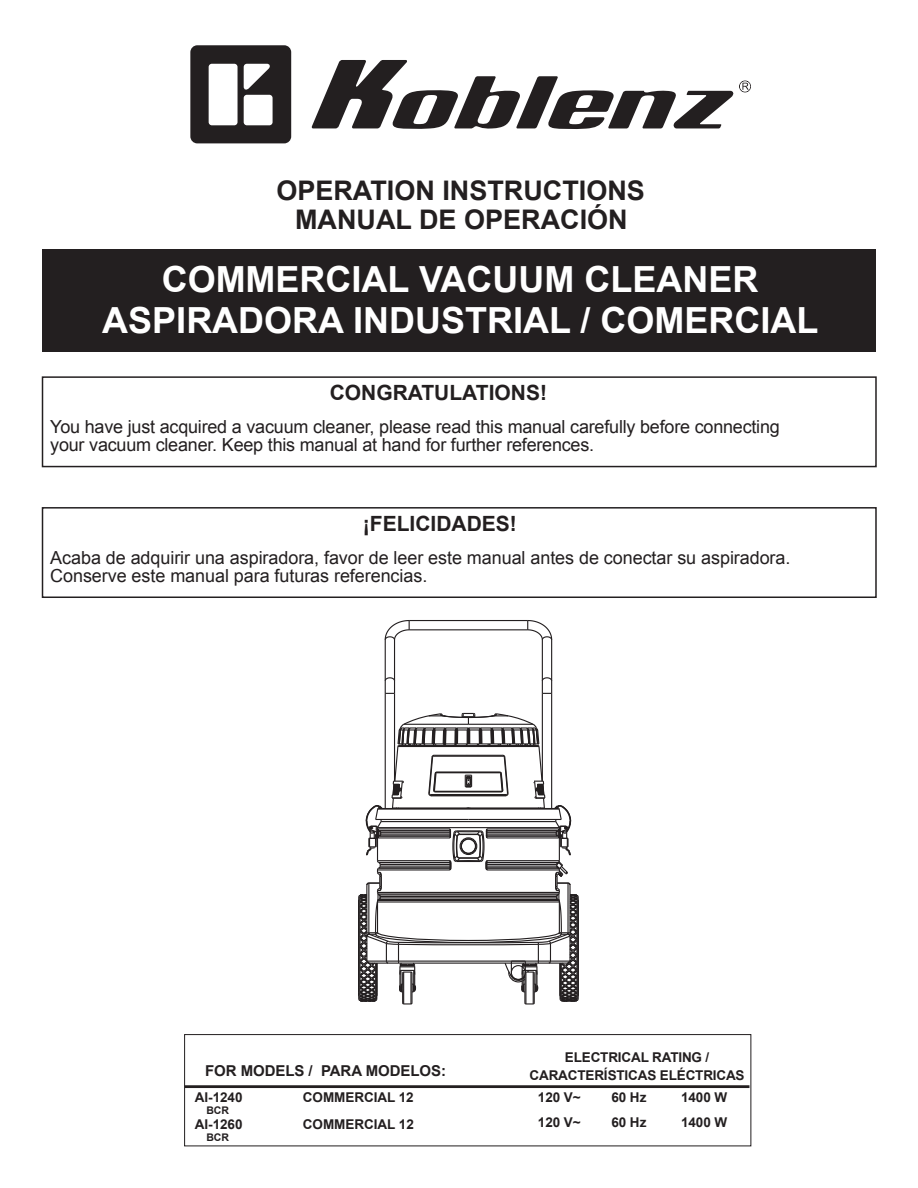
<style>
.page{position:relative;width:918px;height:1188px;background:#fff}
.page>*{position:absolute;margin:0;border:0;box-sizing:border-box;transform-origin:0 0}
.t1{font:700 36px/40.5px "Arial";color:#fff;text-align:center}
.t2{font:700 27px/28.5px "Arial";color:#231f20;text-align:center}
.t3{font:700 21px "Arial";color:#231f20}
.t4{font:18px/18px "Arial";letter-spacing:-.01em;color:#231f20}
.t5{font:700 15px "Arial";letter-spacing:-.005em;color:#231f20}
.t6{font:700 13.5px/24.9px "Arial";letter-spacing:-.005em;color:#231f20}
.t7{font:700 10.5px "Arial";letter-spacing:-.005em;color:#231f20}
</style>
<div class="page">
<div style="left:43px;top:250px;width:833px;height:102px;background:#231f20"></div>
<div style="left:42px;top:376px;width:835px;height:91px;border:2px solid #231f20"></div>
<div style="left:42px;top:507px;width:835px;height:91px;border:2px solid #231f20"></div>
<div style="left:184px;top:1034px;width:567px;height:112px;border:1px solid #231f20"></div>
<hr style="left:185px;top:1085px;width:564px;height:3px;background:#231f20">
<hr style="left:385px;top:693px;width:1px;height:116px;background:#231f20">
<hr style="left:394px;top:693px;width:1px;height:88px;background:#231f20">
<hr style="left:542px;top:693px;width:1px;height:88px;background:#231f20">
<hr style="left:551px;top:693px;width:1px;height:116px;background:#231f20">
<hr style="left:385px;top:640px;width:1px;height:41px;background:#231f20">
<hr style="left:394px;top:640px;width:1px;height:41px;background:#231f20">
<hr style="left:542px;top:640px;width:1px;height:41px;background:#231f20">
<hr style="left:551px;top:640px;width:1px;height:41px;background:#231f20">
<hr style="left:409px;top:629px;width:119px;height:1px;background:#231f20">
<hr style="left:409px;top:620px;width:119px;height:1px;background:#231f20">
<svg style="left:384px;top:677px;width:12px;height:17px"></svg>
<svg style="left:541px;top:677px;width:12px;height:17px"></svg>
<svg style="left:384px;top:620px;width:26px;height:21px"></svg>
<svg style="left:527px;top:620px;width:26px;height:21px"></svg>
<svg style="left:358px;top:712px;width:221px;height:293px"></svg>
<svg style="left:190px;top:45px;width:101px;height:98px"></svg>
<svg style="left:311px;top:60px;width:440px;height:69px"></svg>
<h2 class="t2" style="left:276px;top:177px;width:370px">OPERATION INSTRUCTIONS<br>MANUAL DE OPERACIÓN</h2>
<h1 class="t1" style="left:102px;top:261px;width:718px">COMMERCIAL VACUUM CLEANER<br>ASPIRADORA INDUSTRIAL / COMERCIAL</h1>
<p class="t3" style="left:330px;top:379px;width:219px">CONGRATULATIONS!</p>
<p class="t4" style="left:50px;top:418px;width:731px">You have just acquired a vacuum cleaner, please read this manual carefully before connecting your vacuum cleaner. Keep this manual at hand for further references.</p>
<p class="t3" style="left:363px;top:510px;width:155px">¡FELICIDADES!</p>
<p class="t4" style="left:50px;top:549px;width:742px">Acaba de adquirir una aspiradora, favor de leer este manual antes de conectar su aspiradora.<br>Conserve este manual para futuras referencias.</p>
<p class="t5" style="left:205px;top:1060px;width:243px">FOR MODELS / PARA MODELOS:</p>
<p class="t6" style="left:195px;top:1085px;width:49px">AI-1240</p>
<p class="t6" style="left:303px;top:1085px;width:112px">COMMERCIAL 12</p>
<p class="t7" style="left:206px;top:1103px;width:24px">BCR</p>
<p class="t6" style="left:195px;top:1112px;width:49px">AI-1260</p>
<p class="t6" style="left:303px;top:1112px;width:112px">COMMERCIAL 12</p>
<p class="t7" style="left:206px;top:1130px;width:24px">BCR</p>
<p class="t6" style="left:530px;top:1049px;width:217px;line-height:18px;text-align:center">ELECTRICAL RATING /<br>CARACTERÍSTICAS ELÉCTRICAS</p>
<p class="t6" style="left:538px;top:1085px;width:44px">120 V~<br>120 V~</p>
<p class="t6" style="left:611px;top:1085px;width:37px">60 Hz<br>60 Hz</p>
<p class="t6" style="left:681px;top:1085px;width:48px">1400 W<br>1400 W</p>
</div>
